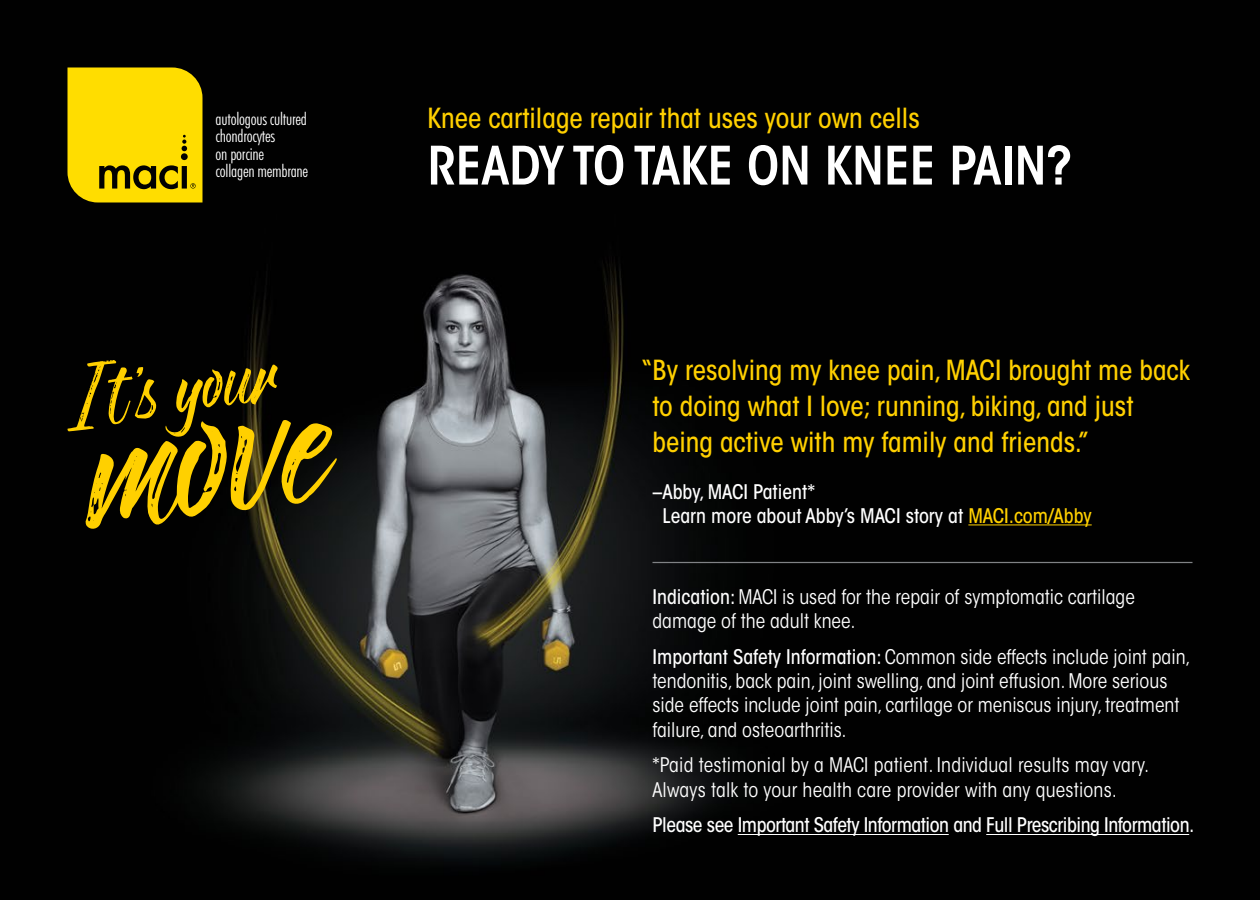
<style>
.page{position:relative;width:1260px;height:900px;background:#fff}
.page>*{position:absolute;margin:0;border:0;box-sizing:border-box;transform-origin:0 0}
.t1{font:600 condensed 52.5px "ITC Avant Garde Std";color:#fff}
.t2{font:500 condensed 27.5px/35.8px "ITC Avant Garde Std";color:#ffd000}
.t3{font:condensed 20px/24.5px "ITC Avant Garde Std";color:#fff}
.t4{font:500 condensed 20px "ITC Avant Garde Std";letter-spacing:-.025em;color:#fff}
.t5{font:500 condensed 20px/24.5px "ITC Avant Garde Std";color:#fff}
.t6{font:300 condensed 17.5px/17.5px "Futura BT";letter-spacing:-.015em;color:#fff}
.s1{color:#ffd000}
.s2{font-weight:500}
</style>
<div class="page">
<img style="left:0;top:0;width:1260px;height:900px">
<svg style="left:68px;top:360px;width:269px;height:169px;background:#483b03"></svg>
<svg style="left:68px;top:68px;width:135px;height:134px;background:#e8c900"></svg>
<hr style="left:968px;top:524px;width:124px;height:1px;background:#ffd000">
<hr style="left:738px;top:834px;width:211px;height:1px;background:#fff">
<hr style="left:986px;top:834px;width:203px;height:1px;background:#fff">
<hr style="left:652px;top:562px;width:540px;height:1px;background:#808285">
<p class="t6" style="left:216px;top:110px;width:94px">autologous cultured chondrocytes<br>on porcine<br>collagen membrane</p>
<h2 class="t2" style="left:428px;top:100px;width:494px">Knee cartilage repair that uses your own cells</h2>
<h1 class="t1" style="left:428px;top:133px;width:646px">READY TO TAKE ON KNEE PAIN?</h1>
<h2 class="t2" style="left:652px;top:352px;width:539px;text-indent:-11px">“By resolving my knee pain, MACI brought me back to doing what I love; running, biking, and just being active with my family and friends.”</h2>
<p class="t5" style="left:662px;top:479px;width:431px;text-indent:-10px">–Abby, MACI Patient*<br>Learn more about Abby’s MACI story at <span class="s1">MACI.com/Abby</span></p>
<p class="t3" style="left:652px;top:584px;width:484px"><span class="s2">Indication:</span> MACI is used for the repair of symptomatic cartilage damage of the adult knee.</p>
<p class="t3" style="left:652px;top:644px;width:540px"><span class="s2">Important Safety Information:</span> Common side effects include joint pain, tendonitis, back pain, joint swelling, and joint effusion. More serious side effects include joint pain, cartilage or meniscus injury, treatment failure, and osteoarthritis.</p>
<p class="t3" style="left:652px;top:753px;width:498px">*Paid testimonial by a MACI patient. Individual results may vary.<br>Always talk to your health care provider with any questions.</p>
<p class="t4" style="left:652px;top:813px;width:544px">Please see Important Safety Information and Full Prescribing Information.</p>
</div>
